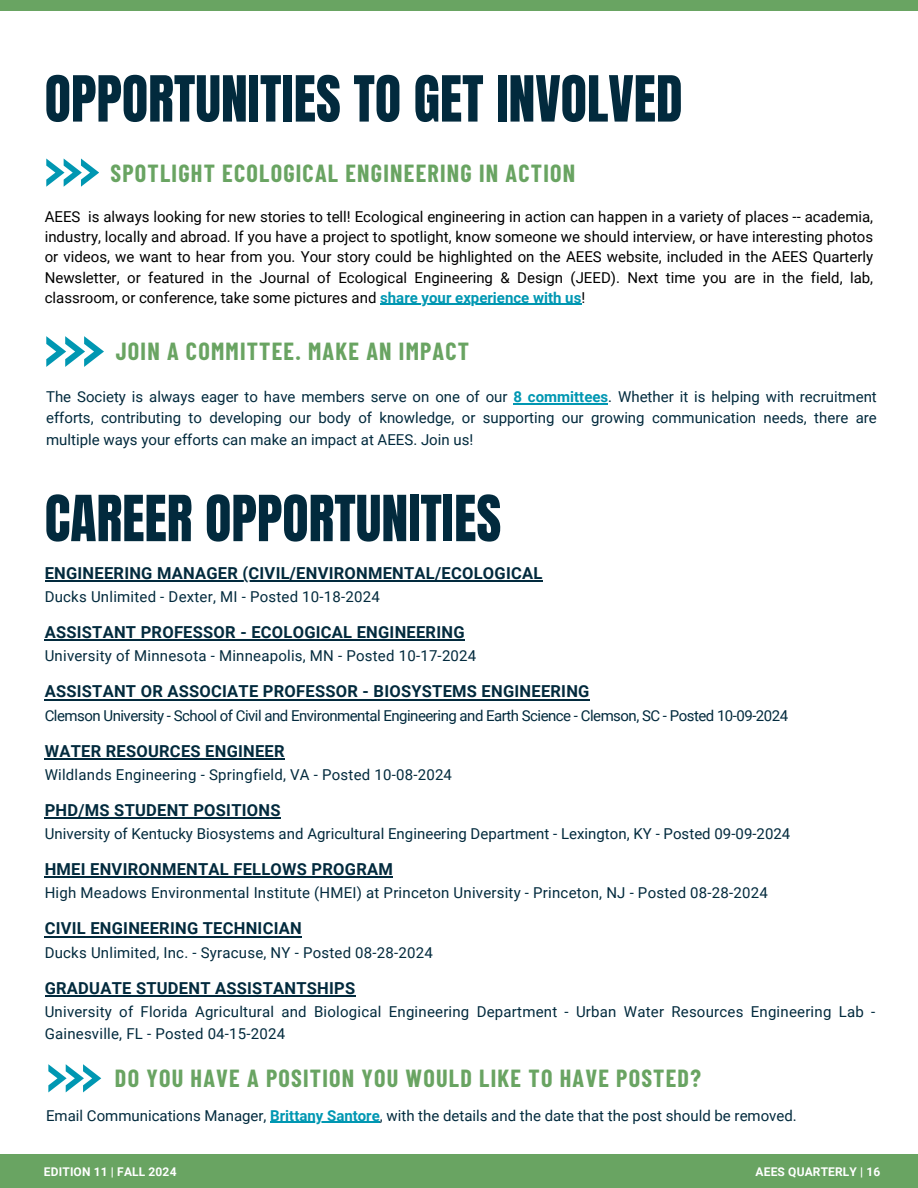
<style>
.page{position:relative;width:918px;height:1188px;background:#fff}
.page>*{position:absolute;margin:0;border:0;box-sizing:border-box;transform-origin:0 0}
.t1{font:54px "Anton";color:#022a3d}
.t2{font:700 24.15px "Barlow Condensed";letter-spacing:.05em;color:#69a462}
.t3{font:700 16.5px "Roboto";letter-spacing:.015em;color:#022a3d}
.t4{font:15px/21.3px "Roboto";letter-spacing:.015em;color:#022a3d;text-align:justify}
.t5{font:15px/20.2px "Roboto";color:#000;text-align:justify}
.t6{font:15px "Roboto";letter-spacing:-.03em;color:#022a3d}
.t7{font:700 12px "Roboto";letter-spacing:.01em;color:#fff}
.s1{font-weight:700;color:#0097b2}
</style>
<div class="page">
<div style="left:0;top:0;width:918px;height:11px;background:#69a462"></div>
<div style="left:0;top:1154px;width:918px;height:34px;background:#69a462"></div>
<svg style="left:46px;top:159px;width:53px;height:28px"></svg>
<svg style="left:48px;top:1064px;width:53px;height:28px"></svg>
<hr style="left:380px;top:304px;width:201px;height:1px;background:#0097b2">
<hr style="left:513px;top:403px;width:95px;height:1px;background:#0097b2">
<svg style="left:46px;top:336px;width:58px;height:31px"></svg>
<hr style="left:45px;top:580px;width:498px;height:2px;background:#022a3d">
<hr style="left:45px;top:640px;width:420px;height:1px;background:#022a3d">
<hr style="left:45px;top:699px;width:545px;height:1px;background:#022a3d">
<hr style="left:45px;top:758px;width:240px;height:2px;background:#022a3d">
<hr style="left:45px;top:817px;width:236px;height:2px;background:#022a3d">
<hr style="left:45px;top:877px;width:348px;height:1px;background:#022a3d">
<hr style="left:45px;top:936px;width:257px;height:1px;background:#022a3d">
<hr style="left:45px;top:995px;width:310px;height:2px;background:#022a3d">
<hr style="left:270px;top:1122px;width:110px;height:1px;background:#0097b2">
<h2 class="t1" style="left:45px;top:60px;width:639px">OPPORTUNITIES TO GET INVOLVED</h2>
<h1 class="t2" style="left:111px;top:158px;width:466px">SPOTLIGHT ECOLOGICAL ENGINEERING IN ACTION</h1>
<h4 class="t5" style="left:45px;top:207px;width:830px">AEES is always looking for new stories to tell! Ecological engineering in action can happen in a variety of places -- academia, industry, locally and abroad. If you have a project to spotlight, know someone we should interview, or have interesting photos or videos, we want to hear from you. Your story could be highlighted on the AEES website, included in the AEES Quarterly Newsletter, or featured in the Journal of Ecological Engineering &amp; Design (JEED). Next time you are in the field, lab, classroom, or conference, take some pictures and <span class="s1">share your experience with us</span>!</h4>
<h4 class="t2" style="left:116px;top:336px;width:355px">JOIN A COMMITTEE. MAKE AN IMPACT</h4>
<h1 class="t4" style="left:46px;top:386px;width:832px">The Society is always eager to have members serve on one of our <span class="s1">8 committees</span>. Whether it is helping with recruitment efforts, contributing to developing our body of knowledge, or supporting our growing communication needs, there are multiple ways your efforts can make an impact at AEES. Join us!</h1>
<h2 class="t1" style="left:45px;top:480px;width:458px">CAREER OPPORTUNITIES</h2>
<p class="t3" style="left:45px;top:564px;width:499px">ENGINEERING MANAGER (CIVIL/ENVIRONMENTAL/ECOLOGICAL</p>
<p class="t4" style="left:45px;top:586px;width:337px">Ducks Unlimited - Dexter, MI - Posted 10-18-2024</p>
<p class="t3" style="left:45px;top:623px;width:421px">ASSISTANT PROFESSOR - ECOLOGICAL ENGINEERING</p>
<p class="t4" style="left:45px;top:646px;width:433px">University of Minnesota - Minneapolis, MN - Posted 10-17-2024</p>
<p class="t3" style="left:45px;top:682px;width:546px">ASSISTANT OR ASSOCIATE PROFESSOR - BIOSYSTEMS ENGINEERING</p>
<p class="t6" style="left:45px;top:707px;width:745px">Clemson University - School of Civil and Environmental Engineering and Earth Science - Clemson, SC - Posted 10-09-2024</p>
<p class="t3" style="left:45px;top:741px;width:241px">WATER RESOURCES ENGINEER</p>
<p class="t4" style="left:45px;top:764px;width:409px">Wildlands Engineering - Springfield, VA - Posted 10-08-2024</p>
<p class="t3" style="left:45px;top:801px;width:237px">PHD/MS STUDENT POSITIONS</p>
<p class="t4" style="left:45px;top:823px;width:747px">University of Kentucky Biosystems and Agricultural Engineering Department - Lexington, KY - Posted 09-09-2024</p>
<p class="t3" style="left:45px;top:860px;width:350px">HMEI ENVIRONMENTAL FELLOWS PROGRAM</p>
<p class="t4" style="left:45px;top:883px;width:725px">High Meadows Environmental Institute (HMEI) at Princeton University - Princeton, NJ - Posted 08-28-2024</p>
<p class="t3" style="left:45px;top:919px;width:259px">CIVIL ENGINEERING TECHNICIAN</p>
<p class="t4" style="left:45px;top:942px;width:390px">Ducks Unlimited, Inc. - Syracuse, NY - Posted 08-28-2024</p>
<p class="t3" style="left:45px;top:978px;width:312px">GRADUATE STUDENT ASSISTANTSHIPS</p>
<p class="t4" style="left:45px;top:1001px;width:832px;line-height:21.8px">University of Florida Agricultural and Biological Engineering Department - Urban Water Resources Engineering Lab -<br>Gainesville, FL - Posted 04-15-2024</p>
<p class="t2" style="left:115px;top:1062px;width:587px">DO YOU HAVE A POSITION YOU WOULD LIKE TO HAVE POSTED?</p>
<p class="t4" style="left:46px;top:1105px;width:752px">Email Communications Manager, <span class="s1">Brittany Santore</span>, with the details and the date that the post should be removed.</p>
<h4 class="t7" style="left:44px;top:1165px;width:134px">EDITION 11 | FALL 2024</h4>
<h4 class="t7" style="left:756px;top:1165px;width:126px">AEES QUARTERLY | 16</h4>
</div>
